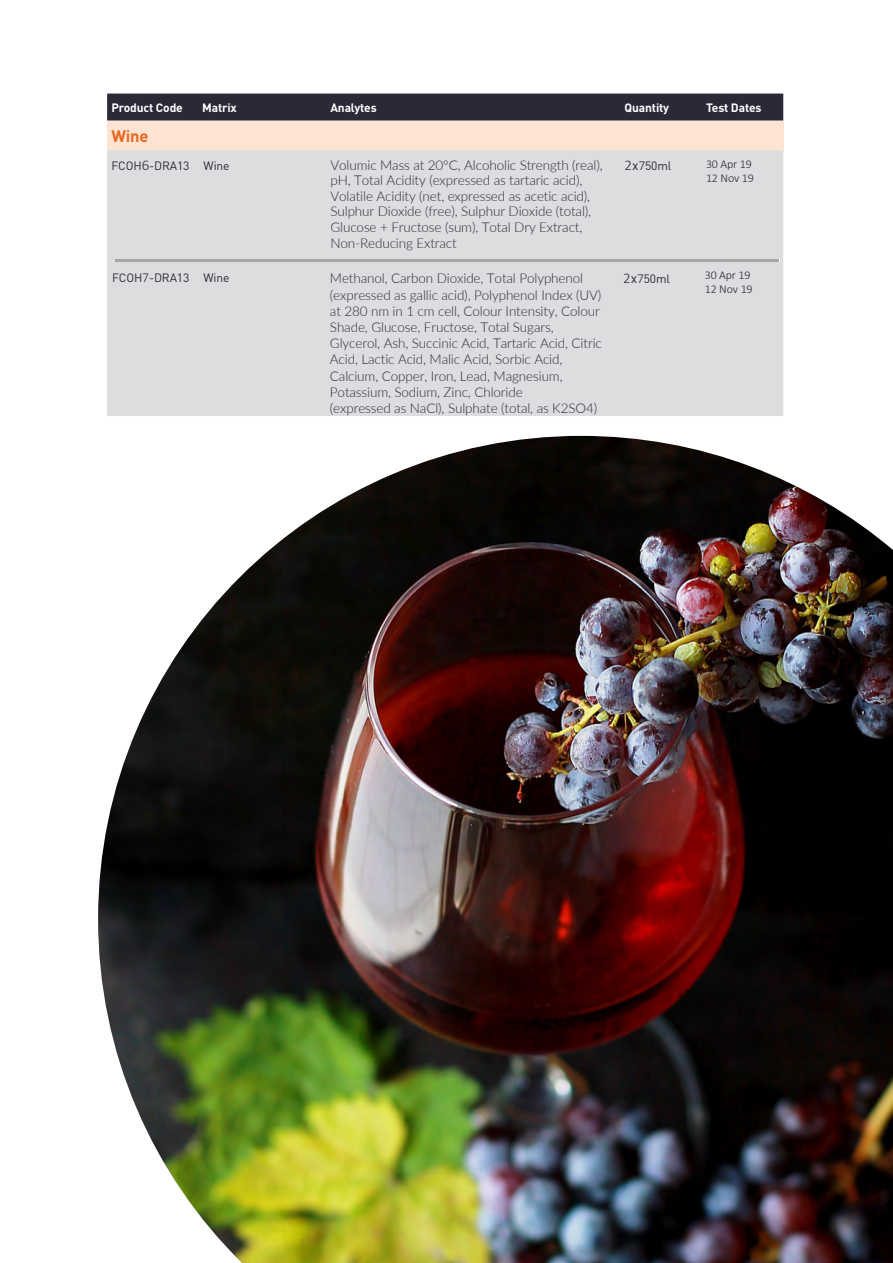
<style>
.page{position:relative;width:893px;height:1263px;background:#fff}
.page>*{position:absolute;margin:0;border:0;box-sizing:border-box;transform-origin:0 0}
.t1{font:700 16.5px "DIN";color:#ec6620}
.t2{font:300 13.5px/16.2px "Lato";letter-spacing:-.01em;color:#2d2939}
.t3{font:300 13.5px/15.6px "Lato";letter-spacing:-.01em;color:#2c2838}
.t4{font:12px "DIN";letter-spacing:-.01em;color:#2c2838}
.t5{font:700 12px "DIN";letter-spacing:-.01em;color:#fff}
.t6{font:300 12px/13.8px "Calibri";letter-spacing:-.01em;color:#2c2838}
.s1{font-family:"Calibri";font-weight:300;font-size:15px}
.s2{font-size:13.5px}
.s3{font-family:"Calibri";font-weight:300;font-size:13.5px}
</style>
<div class="page">
<img style="left:98px;top:436px;width:795px;height:827px">
<div style="left:107px;top:94px;width:676px;height:27px;background:#2c2838"></div>
<div style="left:107px;top:121px;width:676px;height:30px;background:#fde4d2"></div>
<div style="left:107px;top:150px;width:676px;height:266px;background:#dcdddf"></div>
<img style="left:116px;top:260px;width:664px;height:1px">
<p class="t5" style="left:111px;top:100px;width:73px">Product Code</p>
<p class="t5" style="left:202px;top:100px;width:36px">Matrix</p>
<p class="t5" style="left:330px;top:100px;width:48px">Analytes</p>
<p class="t5" style="left:624px;top:100px;width:46px">Quantity</p>
<p class="t5" style="left:706px;top:100px;width:57px">Test Dates</p>
<p class="t1" style="left:111px;top:125px;width:39px">Wine</p>
<p class="t4" style="left:111px;top:158px;width:120px">FCOH<span class="s1">6</span>-DRA13 Wine</p>
<p class="t3" style="left:330px;top:157px;width:274px">Volumic Mass at 20°C, Alcoholic Strength (real), pH, Total Acidity (expressed as tartaric acid), Volatile Acidity (net, expressed as acetic acid), Sulphur Dioxide (free), Sulphur Dioxide (total), Glucose + Fructose (sum), Total Dry Extract, Non-Reducing Extract</p>
<p class="t4" style="left:624px;top:158px;width:48px"><span class="s1">2</span><span class="s2">x</span><span class="s3">7</span>50ml</p>
<p class="t6" style="left:706px;top:157px;width:49px">30 Apr 19<br>12 Nov 19</p>
<p class="t2" style="left:330px;top:270px;width:273px">Methanol, Carbon Dioxide, Total Polyphenol (expressed as gallic acid), Polyphenol Index (UV) at 280 nm in 1 cm cell, Colour Intensity, Colour Shade, Glucose, Fructose, Total Sugars, Glycerol, Ash, Succinic Acid, Tartaric Acid, Citric Acid, Lactic Acid, Malic Acid, Sorbic Acid, Calcium, Copper, Iron, Lead, Magnesium, Potassium, Sodium, Zinc, Chloride<br>(expressed as NaCl), Sulphate (total, as K2SO4)</p>
<p class="t4" style="left:623px;top:271px;width:48px"><span class="s1">2</span><span class="s2">x</span><span class="s3">7</span>50ml</p>
<p class="t6" style="left:705px;top:268px;width:49px">30 Apr 19<br>12 Nov 19</p>
<p class="t4" style="left:112px;top:270px;width:119px">FCOH<span class="s3">7</span>-DRA13 Wine</p>
</div>
